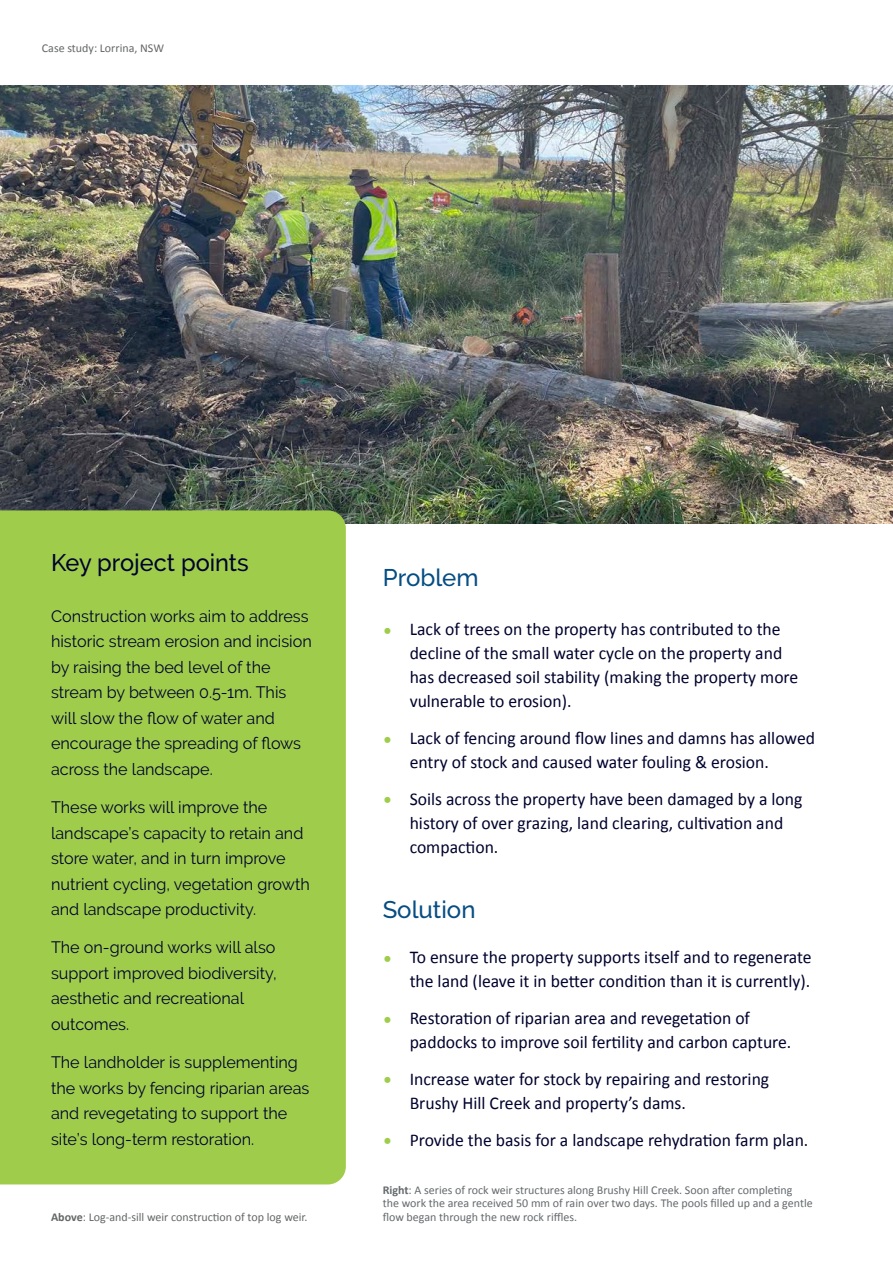
<style>
.page{position:relative;width:893px;height:1263px;background:#fff}
.page>*{position:absolute;margin:0;border:0;box-sizing:border-box;transform-origin:0 0}
.Bullets{font:500 24px "Raleway";color:#00022d}
.Heading{font:500 24px "Raleway";color:#064d83}
.t1{font:18px/24px "Calibri";color:#00022d}
.Bullets-2{font:16.5px/25.5px "Raleway";color:#00022d}
.Captions{font:12px/13.5px "Calibri";color:#656a6d}
.Captions-2{font:12px "Calibri";color:#656666}
.s1{font-weight:700}
.s2{font-size:19.5px;color:#9fcd4b}
</style>
<div class="page">
<img style="left:0;top:85px;width:893px;height:438px">
<div style="left:0;top:510px;width:346px;height:674px;background:#9fcd4b"></div>
<p class="Captions-2" style="left:42px;top:39px;width:124px">Case study: Lorrina, NSW</p>
<p class="Bullets" style="left:51px;top:548px;width:199px">Key project points</p>
<p class="Bullets-2" style="left:51px;top:603px;width:262px">Construction works aim to address historic stream erosion and incision by raising the bed level of the stream by between 0.5-1m. This will slow the flow of water and encourage the spreading of flows across the landscape.</p>
<p class="Bullets-2" style="left:51px;top:794px;width:260px">These works will improve the landscape’s capacity to retain and store water, and in turn improve nutrient cycling, vegetation growth and landscape productivity.</p>
<p class="Bullets-2" style="left:51px;top:935px;width:227px">The on-ground works will also support improved biodiversity, aesthetic and recreational outcomes.</p>
<p class="Bullets-2" style="left:51px;top:1049px;width:260px">The landholder is supplementing the works by fencing riparian areas and revegetating to support the site’s long-term restoration.</p>
<p class="Captions-2" style="left:51px;top:1208px;width:258px"><span class="s1">Above</span>: Log-and-sill weir construction of top log weir.</p>
<p class="Heading" style="left:383px;top:563px;width:97px">Problem</p>
<p class="t1" style="left:410px;top:617px;width:390px;text-indent:-27px"><span class="s2">•</span> Lack of trees on the property has contributed to the decline of the small water cycle on the property and has decreased soil stability (making the property more vulnerable to erosion).</p>
<p class="t1" style="left:410px;top:726px;width:407px;text-indent:-27px"><span class="s2">•</span> Lack of fencing around flow lines and damns has allowed entry of stock and caused water fouling &amp; erosion.</p>
<p class="t1" style="left:410px;top:786px;width:394px;text-indent:-27px"><span class="s2">•</span> Soils across the property have been damaged by a long history of over grazing, land clearing, cultivation and compaction.</p>
<p class="Heading" style="left:383px;top:896px;width:94px">Solution</p>
<p class="t1" style="left:383px;top:945px;width:430px;text-align:right"><span class="s2">•</span> To ensure the property supports itself and to regenerate the land (leave it in better condition than it is currently).</p>
<p class="t1" style="left:410px;top:1006px;width:383px;text-indent:-27px"><span class="s2">•</span> Restoration of riparian area and revegetation of paddocks to improve soil fertility and carbon capture.</p>
<p class="t1" style="left:410px;top:1066px;width:361px;text-indent:-27px"><span class="s2">•</span> Increase water for stock by repairing and restoring<br>Brushy Hill Creek and property’s dams.</p>
<p class="t1" style="left:383px;top:1127px;width:427px"><span class="s2">•</span> Provide the basis for a landscape rehydration farm plan.</p>
<p class="Captions" style="left:383px;top:1183px;width:432px"><span class="s1">Right</span>: A series of rock weir structures along Brushy Hill Creek. Soon after completing<br>the work the area received 50 mm of rain over two days. The pools filled up and a gentle flow began through the new rock riffles.</p>
</div>
